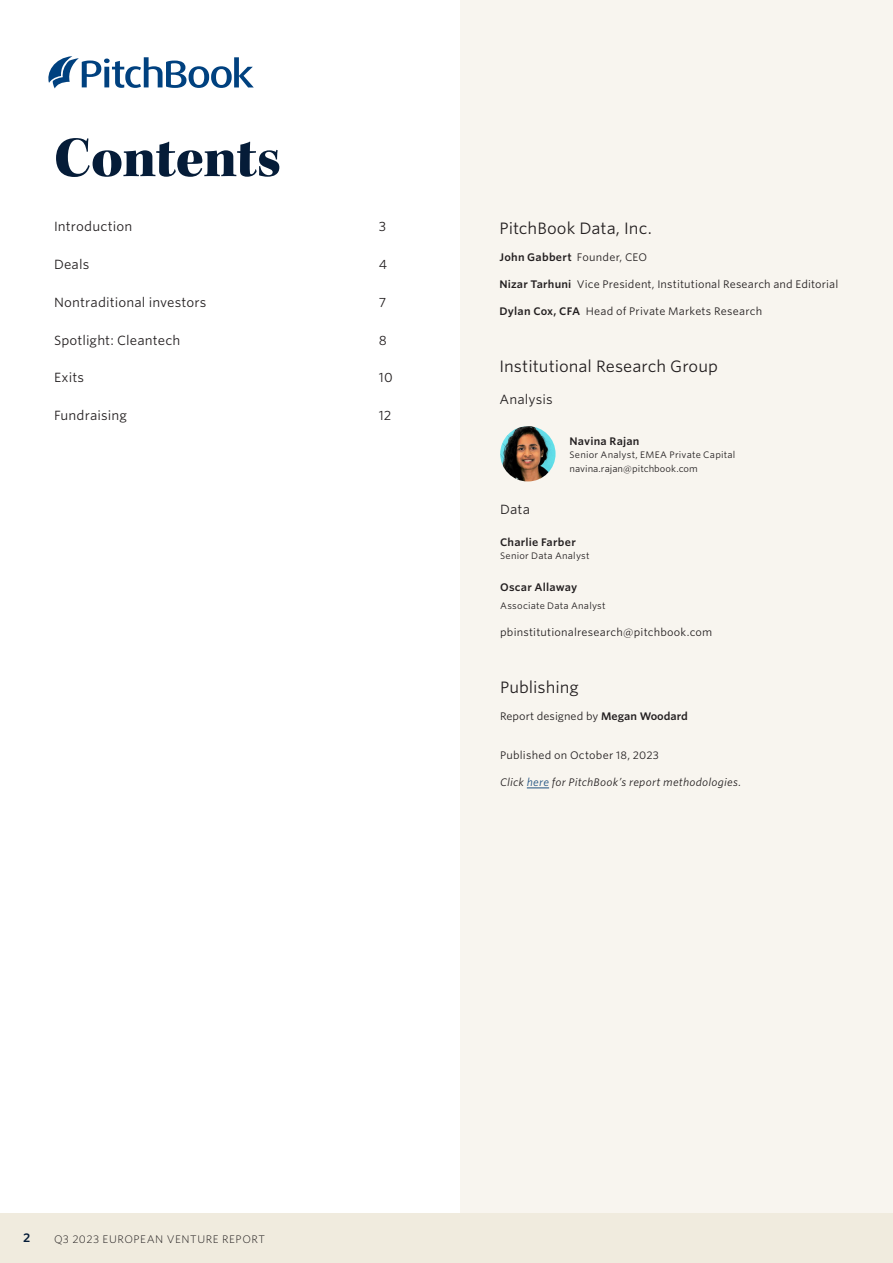
<style>
.page{position:relative;width:893px;height:1263px;background:#fff}
.page>*{position:absolute;margin:0;border:0;box-sizing:border-box;transform-origin:0 0}
.t1{font:58.5px "Kepler Std Black Subh";letter-spacing:-.015em;color:#051c38}
.t2{font:15.75px "Whitney S Sm";color:#231f20}
.CR_TOC{font:12.75px "Whitney S Sm";letter-spacing:.01em;color:#231f20}
.t3{font:600 12px "Whitney S Sm";color:#051c38}
.t4{font:10.5px "Whitney S Sm";letter-spacing:.015em;color:#231f20}
.t5{font:600 10.5px "Whitney S Sm";letter-spacing:.02em;color:#231f20}
.t6{font:italic 10.5px "Whitney S Sm";letter-spacing:.015em;color:#231f20}
.t7{font:300 10.5px "Whitney S Sm";letter-spacing:.045em;color:#231f20}
.t8{font:9px "Whitney S Sm";letter-spacing:.02em;color:#231f20}
.t9{font:9px "Whitney S Sm";color:#231f20}
.s1{font-weight:400}
.s2{font-weight:600}
.s3{color:#1d5080}
</style>
<div class="page">
<div style="left:0;top:1213px;width:893px;height:50px;background:#f0ebde"></div>
<div style="left:460px;top:0;width:433px;height:1213px;background:#f8f5ef"></div>
<svg style="left:48px;top:56px;width:206px;height:32px"></svg>
<svg style="left:527px;top:788px;width:22px;height:1px"></svg>
<img style="left:500px;top:426px;width:56px;height:55px;border-radius:28px">
<h1 class="t1" style="left:54px;top:124px;width:228px">Contents</h1>
<p class="CR_TOC" style="left:54px;top:218px;width:80px">Introduction</p>
<p class="CR_TOC" style="left:379px;top:218px;width:9px">3</p>
<p class="CR_TOC" style="left:54px;top:255px;width:37px">Deals</p>
<p class="CR_TOC" style="left:379px;top:255px;width:10px">4</p>
<p class="CR_TOC" style="left:54px;top:293px;width:154px">Nontraditional investors</p>
<p class="CR_TOC" style="left:379px;top:293px;width:9px">7</p>
<p class="CR_TOC" style="left:54px;top:331px;width:128px">Spotlight: Cleantech</p>
<p class="CR_TOC" style="left:379px;top:331px;width:10px">8</p>
<p class="CR_TOC" style="left:54px;top:369px;width:32px">Exits</p>
<p class="CR_TOC" style="left:379px;top:369px;width:15px">10</p>
<p class="CR_TOC" style="left:54px;top:407px;width:74px">Fundraising</p>
<p class="CR_TOC" style="left:379px;top:407px;width:14px">12</p>
<h2 class="t2" style="left:499px;top:217px;width:154px">PitchBook Data, Inc.</h2>
<p class="t5" style="left:499px;top:249px;width:149px">John Gabbert <span class="s1">Founder, CEO</span></p>
<p class="t4" style="left:499px;top:276px;width:340px"><span class="s2">Nizar Tarhuni</span> Vice President, Institutional Research and Editorial</p>
<p class="t4" style="left:499px;top:303px;width:264px"><span class="s2">Dylan Cox, CFA</span> Head of Private Markets Research</p>
<h2 class="t2" style="left:499px;top:355px;width:220px">Institutional Research Group</h2>
<p class="CR_TOC" style="left:499px;top:390px;width:55px">Analysis</p>
<p class="t5" style="left:569px;top:433px;width:72px">Navina Rajan</p>
<p class="t8" style="left:569px;top:448px;width:167px">Senior Analyst, EMEA Private Capital</p>
<p class="t9" style="left:569px;top:462px;width:130px">navina.rajan@pitchbook.com</p>
<p class="CR_TOC" style="left:500px;top:501px;width:31px">Data</p>
<p class="t5" style="left:500px;top:534px;width:77px">Charlie Farber</p>
<p class="t8" style="left:500px;top:549px;width:91px">Senior Data Analyst</p>
<p class="t5" style="left:500px;top:579px;width:79px">Oscar Allaway</p>
<p class="t8" style="left:500px;top:599px;width:107px">Associate Data Analyst</p>
<p class="t4" style="left:500px;top:624px;width:214px">pbinstitutionalresearch@pitchbook.com</p>
<p class="t2" style="left:500px;top:676px;width:80px">Publishing</p>
<p class="t4" style="left:500px;top:709px;width:189px">Report designed by <span class="s2">Megan Woodard</span></p>
<p class="t4" style="left:500px;top:747px;width:160px">Published on October 18, 2023</p>
<p class="t6" style="left:500px;top:774px;width:242px">Click <span class="s3">here</span> for PitchBook’s report methodologies.</p>
<p class="t3" style="left:23px;top:1229px;width:9px">2</p>
<p class="t7" style="left:54px;top:1232px;width:212px">Q3 2023 EUROPEAN VENTURE REPORT</p>
</div>
